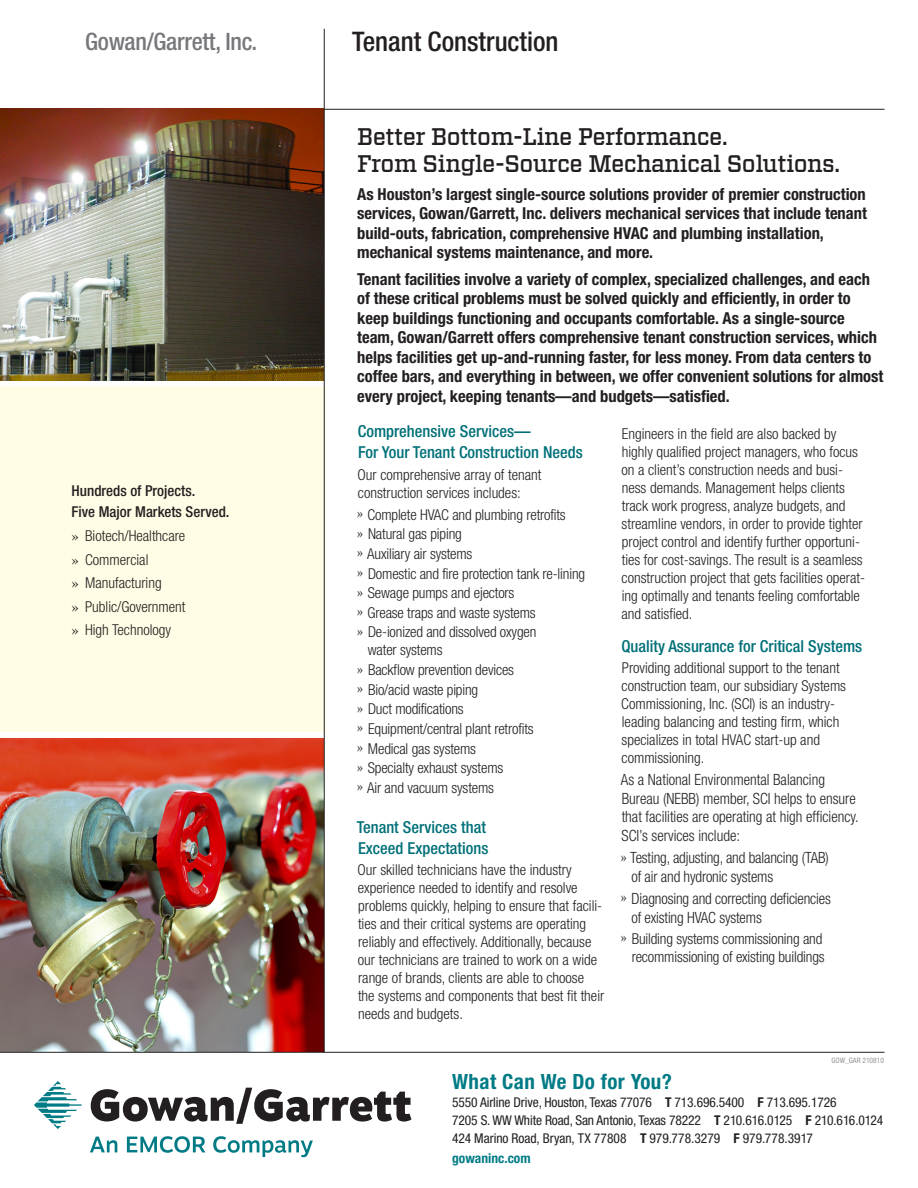
<style>
.page{position:relative;width:918px;height:1188px;background:#fff}
.page>*{position:absolute;margin:0;border:0;box-sizing:border-box;transform-origin:0 0}
.Insert_Title{font:500 condensed 27px "Helvetica Neue";color:#231f20}
.Headline{font:500 24px/27px "Vitesse";letter-spacing:-.02em;color:#231f20}
.Company_name{font:500 condensed 24px "Helvetica Neue";letter-spacing:-.01em;color:#76787b}
.t1{font:700 condensed 21px "Helvetica Neue";letter-spacing:.02em;color:#007b85}
.Headline-2{font:700 condensed 16.5px/19.5px "Helvetica Neue";color:#231f20}
.Bold_Paragraph_Heade{font:500 condensed 16.5px/21px "Helvetica Neue";color:#007078}
.Body_copy{font:300 condensed 15.45px/18.6px "Helvetica Neue";color:#231f20}
.Body_copy-2{font:300 condensed 15px/18px "Helvetica Neue";color:#231f20}
.Headline-3{font:500 condensed 15px "Helvetica Neue";color:#231f20}
.t2{font:condensed 13.5px "Helvetica Neue";letter-spacing:-.01em;color:#231f20}
.t3{font:700 condensed 13.5px "Helvetica Neue";color:#007b85}
.t4{font:condensed 7.5px "Helvetica Neue";color:#939598}
.s1{font-family:"Times";font-weight:400;font-stretch:normal}
.s2{font-family:"Minion";font-weight:400;font-stretch:normal}
.s3{font-weight:700}
</style>
<div class="page">
<hr style="left:311px;top:109px;width:574px;height:1px;background:#231f20">
<img style="left:0;top:109px;width:324px;height:271px">
<div style="left:0;top:387px;width:325px;height:345px;background:#fffde5"></div>
<img style="left:0;top:738px;width:324px;height:314px">
<hr style="left:324px;top:29px;width:1px;height:1024px;background:#231f20">
<svg style="left:91px;top:1088px;width:320px;height:36px"></svg>
<svg style="left:34px;top:1081px;width:48px;height:48px"></svg>
<svg style="left:90px;top:1137px;width:27px;height:15px"></svg>
<svg style="left:127px;top:1136px;width:78px;height:17px"></svg>
<svg style="left:213px;top:1136px;width:100px;height:21px"></svg>
<hr style="left:0;top:1052px;width:885px;height:1px;background:#231f20">
<p class="Company_name" style="left:85px;top:27px;width:173px">Gowan/Garrett, Inc.</p>
<p class="Headline-3" style="left:72px;top:481px;width:125px">Hundreds of Projects.</p>
<p class="Headline-3" style="left:72px;top:502px;width:159px">Five Major Markets Served.</p>
<p class="Body_copy-2" style="left:72px;top:527px;width:115px"><span class="s1">»</span> Biotech/Healthcare</p>
<p class="Body_copy-2" style="left:72px;top:550px;width:78px"><span class="s1">»</span> Commercial</p>
<p class="Body_copy-2" style="left:72px;top:574px;width:92px"><span class="s1">»</span> Manufacturing</p>
<p class="Body_copy-2" style="left:72px;top:597px;width:115px"><span class="s1">»</span> Public/Government</p>
<p class="Body_copy-2" style="left:72px;top:621px;width:101px"><span class="s1">»</span> High Technology</p>
<p class="Insert_Title" style="left:352px;top:25px;width:208px">Tenant Construction</p>
<p class="Headline" style="left:357px;top:123px;width:484px">Better Bottom-Line Performance.<br>From Single-Source Mechanical Solutions.</p>
<p class="Headline-2" style="left:357px;top:184px;width:511px">As Houston’s largest single-source solutions provider of premier construction services, Gowan/Garrett, Inc. delivers mechanical services that include tenant build-outs, fabrication, comprehensive HVAC and plumbing installation, mechanical systems maintenance, and more.</p>
<p class="Headline-2" style="left:357px;top:269px;width:528px">Tenant facilities involve a variety of complex, specialized challenges, and each of these critical problems must be solved quickly and efficiently, in order to keep buildings functioning and occupants comfortable. As a single-source team, Gowan/Garrett offers comprehensive tenant construction services, which helps facilities get up-and-running faster, for less money. From data centers to coffee bars, and everything in between, we offer convenient solutions for almost every project, keeping tenants—and budgets—satisfied.</p>
<p class="Bold_Paragraph_Heade" style="left:358px;top:421px;width:226px">Comprehensive Services—<br>For Your Tenant Construction Needs</p>
<p class="Body_copy-2" style="left:358px;top:466px;width:185px">Our comprehensive array of tenant construction services includes:</p>
<p class="Body_copy-2" style="left:357px;top:505px;width:211px"><span class="s2">»</span> Complete HVAC and plumbing retrofits</p>
<p class="Body_copy-2" style="left:357px;top:525px;width:107px"><span class="s2">»</span> Natural gas piping</p>
<p class="Body_copy-2" style="left:357px;top:545px;width:117px"><span class="s2">»</span> Auxiliary air systems</p>
<p class="Body_copy-2" style="left:357px;top:564px;width:230px"><span class="s2">»</span> Domestic and fire protection tank re-lining</p>
<p class="Body_copy-2" style="left:357px;top:584px;width:159px"><span class="s2">»</span> Sewage pumps and ejectors</p>
<p class="Body_copy-2" style="left:357px;top:603px;width:180px"><span class="s2">»</span> Grease traps and waste systems</p>
<p class="Body_copy-2" style="left:368px;top:623px;width:170px;text-indent:-11px"><span class="s2">»</span> De-ionized and dissolved oxygen water systems</p>
<p class="Body_copy-2" style="left:357px;top:661px;width:159px"><span class="s2">»</span> Backflow prevention devices</p>
<p class="Body_copy-2" style="left:357px;top:680px;width:123px"><span class="s2">»</span> Bio/acid waste piping</p>
<p class="Body_copy-2" style="left:357px;top:700px;width:109px"><span class="s2">»</span> Duct modifications</p>
<p class="Body_copy-2" style="left:357px;top:720px;width:178px"><span class="s2">»</span> Equipment/central plant retrofits</p>
<p class="Body_copy-2" style="left:357px;top:739px;width:121px"><span class="s2">»</span> Medical gas systems</p>
<p class="Body_copy-2" style="left:357px;top:759px;width:148px"><span class="s2">»</span> Specialty exhaust systems</p>
<p class="Body_copy-2" style="left:357px;top:778px;width:139px"><span class="s2">»</span> Air and vacuum systems</p>
<p class="Bold_Paragraph_Heade" style="left:357px;top:816px;width:133px">Tenant Services that<br>Exceed Expectations</p>
<p class="Body_copy-2" style="left:358px;top:861px;width:248px">Our skilled technicians have the industry experience needed to identify and resolve problems quickly, helping to ensure that facili&shy;ties and their critical systems are operating reliably and effectively. Additionally, because our technicians are trained to work on a wide range of brands, clients are able to choose<br>the systems and components that best fit their needs and budgets.</p>
<p class="Body_copy-2" style="left:622px;top:424px;width:245px">Engineers in the field are also backed by highly qualified project managers, who focus on a client’s construction needs and busi&shy;ness demands. Management helps clients track work progress, analyze budgets, and streamline vendors, in order to provide tighter project control and identify further opportuni&shy;ties for cost-savings. The result is a seamless construction project that gets facilities operat&shy;ing optimally and tenants feeling comfortable and satisfied.</p>
<p class="Bold_Paragraph_Heade" style="left:621px;top:635px;width:242px">Quality Assurance for Critical Systems</p>
<p class="Body_copy-2" style="left:621px;top:659px;width:226px">Providing additional support to the tenant construction team, our subsidiary Systems Commissioning, Inc. (SCI) is an industry&shy;leading balancing and testing firm, which specializes in total HVAC start-up and commissioning.</p>
<p class="Body_copy" style="left:621px;top:770px;width:239px">As a National Environmental Balancing Bureau (NEBB) member, SCI helps to ensure that facilities are operating at high efficiency.<br>SCI’s services include:</p>
<p class="Body_copy" style="left:631px;top:849px;width:199px;text-indent:-11px"><span class="s2">»</span> Testing, adjusting, and balancing (TAB) of air and hydronic systems</p>
<p class="Body_copy" style="left:631px;top:889px;width:201px;text-indent:-11px"><span class="s2">»</span> Diagnosing and correcting deficiencies of existing HVAC systems</p>
<p class="Body_copy-2" style="left:620px;top:929px;width:206px;text-align:right"><span class="s2">»</span> Building systems commissioning and recommissioning of existing buildings</p>
<p class="t4" style="left:832px;top:1056px;width:54px">GOW_GAR 210810</p>
<p class="t1" style="left:452px;top:1069px;width:221px">What Can We Do for You?</p>
<p class="t2" style="left:452px;top:1095px;width:386px">5550 Airline Drive, Houston, Texas 77076 <span class="s3">T</span> 713.696.5400 <span class="s3">F</span> 713.695.1726</p>
<p class="t2" style="left:452px;top:1113px;width:433px">7205 S. WW White Road, San Antonio, Texas 78222 <span class="s3">T</span> 210.616.0125 <span class="s3">F</span> 210.616.0124</p>
<p class="t2" style="left:452px;top:1131px;width:362px">424 Marino Road, Bryan, TX 77808 <span class="s3">T</span> 979.778.3279 <span class="s3">F</span> 979.778.3917</p>
<p class="t3" style="left:452px;top:1150px;width:80px">gowaninc.com</p>
</div>
